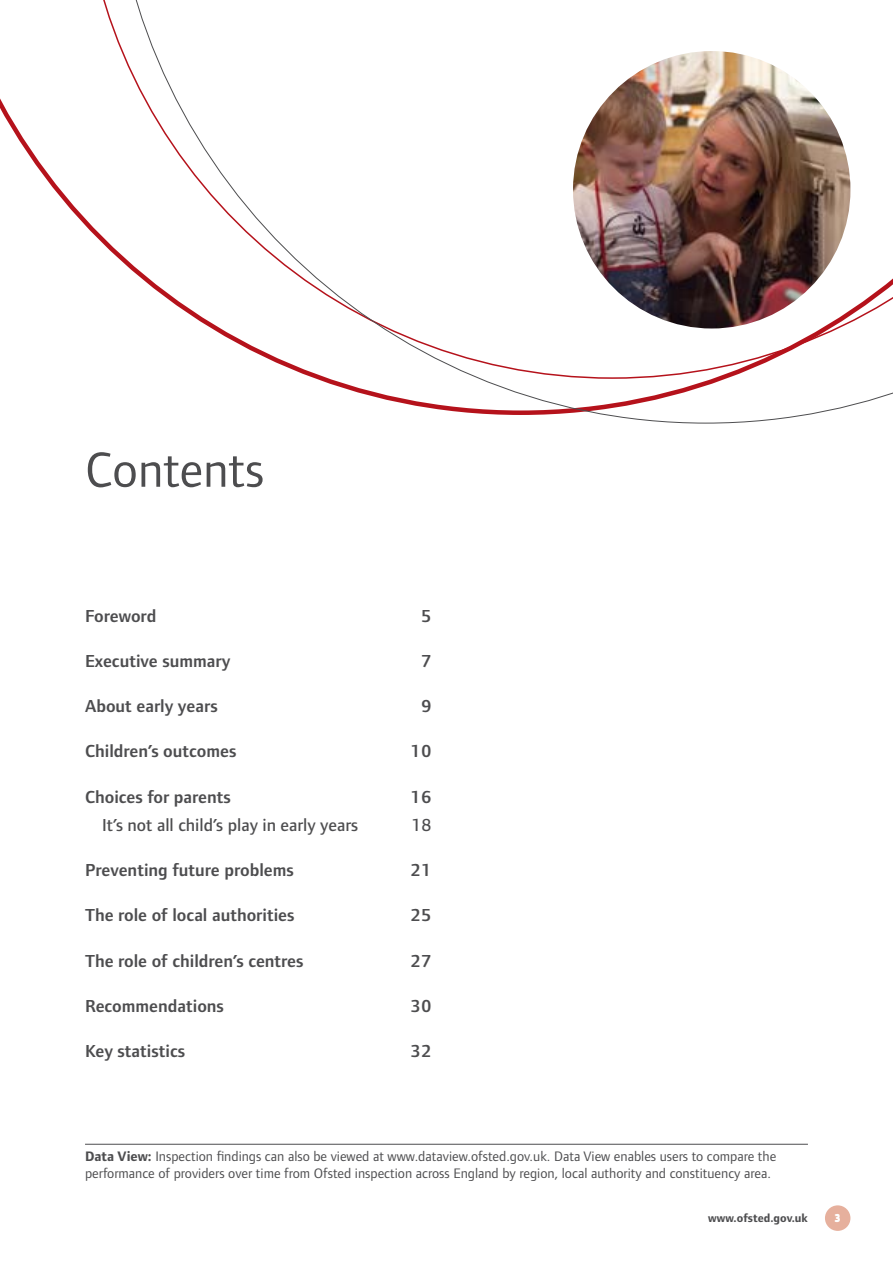
<style>
.page{position:relative;width:893px;height:1263px;background:#fff}
.page>*{position:absolute;margin:0;border:0;box-sizing:border-box;transform-origin:0 0}
._02-Chapter_head{font:51px "Foundry Form Sans";color:#4d4d4f}
._00-Contents{font:600 18px "Foundry Form Sans";color:#4d4d4f}
._00-Contents-2{font:500 18px "Foundry Form Sans";color:#4d4d4f}
.t1{font:14.25px/16.5px "Foundry Form Sans";color:#4d4d4f}
.t2{font:700 12px "Foundry Form Sans";color:#4d4d4f}
.t3{font:700 10.5px "Foundry Form Sans";color:#fff}
.s1{font-weight:700}
</style>
<div class="page">
<svg style="left:111px;top:0;width:782px;height:423px"></svg>
<img style="left:573px;top:51px;width:277px;height:277px;border-radius:139px">
<hr style="left:85px;top:1144px;width:723px;height:1px;background:#4d4d4f">
<div style="left:825px;top:1205px;width:25px;height:26px;background:#e6b09d;border-radius:50%"></div>
<p class="_02-Chapter_head" style="left:85px;top:441px;width:181px">Contents</p>
<p class="_00-Contents" style="left:85px;top:605px;width:73px">Foreword</p>
<p class="_00-Contents" style="left:421px;top:605px;width:12px">5</p>
<p class="_00-Contents" style="left:85px;top:650px;width:147px">Executive summary</p>
<p class="_00-Contents" style="left:421px;top:650px;width:12px">7</p>
<p class="_00-Contents" style="left:85px;top:695px;width:134px">About early years</p>
<p class="_00-Contents" style="left:421px;top:695px;width:12px">9</p>
<p class="_00-Contents" style="left:85px;top:741px;width:153px">Children’s outcomes</p>
<p class="_00-Contents" style="left:411px;top:741px;width:23px">10</p>
<p class="_00-Contents" style="left:85px;top:786px;width:147px">Choices for parents</p>
<p class="_00-Contents" style="left:411px;top:786px;width:23px">16</p>
<p class="_00-Contents-2" style="left:102px;top:815px;width:258px">It’s not all child’s play in early years</p>
<p class="_00-Contents-2" style="left:412px;top:815px;width:22px">18</p>
<p class="_00-Contents" style="left:85px;top:859px;width:210px">Preventing future problems</p>
<p class="_00-Contents" style="left:411px;top:859px;width:23px">21</p>
<p class="_00-Contents" style="left:85px;top:905px;width:211px">The role of local authorities</p>
<p class="_00-Contents" style="left:411px;top:905px;width:23px">25</p>
<p class="_00-Contents" style="left:85px;top:950px;width:220px">The role of children’s centres</p>
<p class="_00-Contents" style="left:411px;top:950px;width:23px">27</p>
<p class="_00-Contents" style="left:85px;top:995px;width:141px">Recommendations</p>
<p class="_00-Contents" style="left:411px;top:995px;width:23px">30</p>
<p class="_00-Contents" style="left:85px;top:1041px;width:102px">Key statistics</p>
<p class="_00-Contents" style="left:411px;top:1041px;width:23px">32</p>
<p class="t1" style="left:85px;top:1148px;width:693px"><span class="s1">Data View:</span> Inspection findings can also be viewed at www.dataview.ofsted.gov.uk. Data View enables users to compare the performance of providers over time from Ofsted inspection across England by region, local authority and constituency area.</p>
<p class="t2" style="left:708px;top:1211px;width:101px">www.ofsted.gov.uk</p>
<p class="t3" style="left:835px;top:1212px;width:7px">3</p>
</div>
